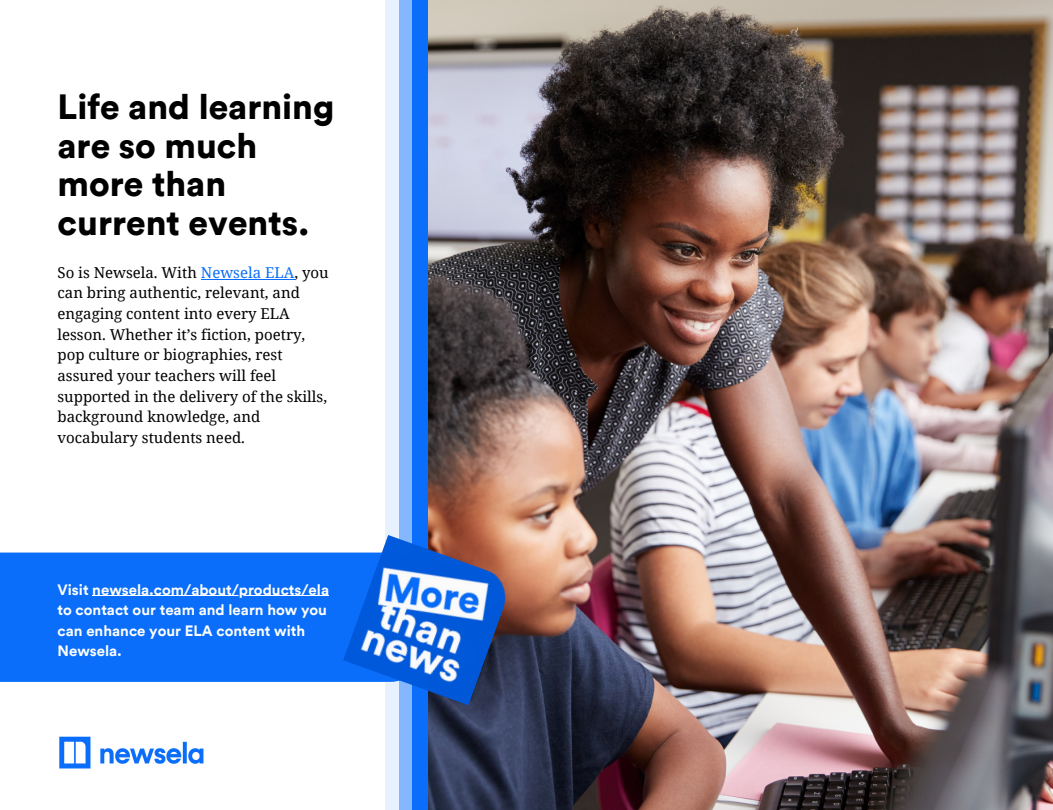
<style>
.page{position:relative;width:1053px;height:810px;background:#fff}
.page>*{position:absolute;margin:0;border:0;box-sizing:border-box;transform-origin:0 0}
.t1{font:900 35px/38.4px "Circular";color:#000}
.t2{font:15px/20.6px "Noto Serif";color:#000}
.t3{font:700 15px/20.6px "Circular";color:#fff}
.s1{color:#0a6efa}
</style>
<div class="page">
<img style="left:59px;top:736px;width:145px;height:33px">
<div style="left:412px;top:0;width:581px;height:810px;background:#0a6efa"></div>
<img style="left:428px;top:0;width:624px;height:810px">
<div style="left:0;top:553px;width:343px;height:129px;background:#0a6efa"></div>
<img style="left:343px;top:535px;width:170px;height:170px">
<hr style="left:201px;top:279px;width:93px;height:1px;background:#0a6efa">
<hr style="left:92px;top:596px;width:237px;height:1px;background:#fff">
<h1 class="t1" style="left:58px;top:87px;width:278px">Life and learning are so much more than current events.</h1>
<p class="t2" style="left:58px;top:262px;width:272px">So is Newsela. With <span class="s1">Newsela ELA</span>, you can bring authentic, relevant, and engaging content into every ELA lesson. Whether it’s fiction, poetry, pop culture or biographies, rest assured your teachers will feel supported in the delivery of the skills, background knowledge, and vocabulary students need.</p>
<p class="t3" style="left:58px;top:579px;width:273px">Visit newsela.com/about/products/ela to contact our team and learn how you can enhance your ELA content with<br>Newsela.</p>
</div>
